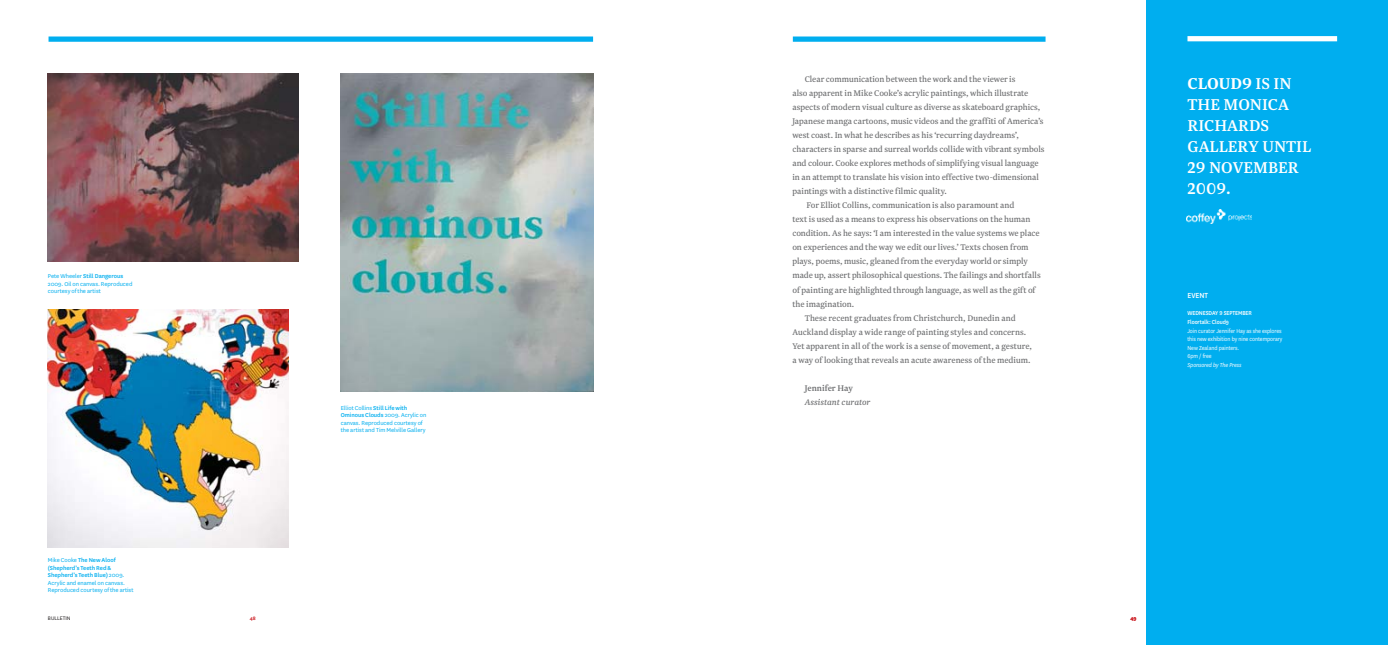
<style>
.page{position:relative;width:1388px;height:645px;background:#fff}
.page>*{position:absolute;margin:0;border:0;box-sizing:border-box;transform-origin:0 0}
.t1{font:500 18.38px/21px "Newzald";color:#fff}
.t2{font:9.62px "Newzald";color:#6d6e70}
.t3{font:italic 9.62px "Newzald";color:#6d6e70}
.t4{font:500 9.62px "Newzald";letter-spacing:-.005em;color:#6d6e70}
.t5{font:500 8.58px "National";color:#fff;scale:.9 1}
.t6{font:6.65px/8.5px "National";letter-spacing:-.015em;color:#fff;scale:.9 1}
.t7{font:500 6.65px/8.5px "National";letter-spacing:-.015em;color:#fff;scale:.9 1}
.t8{font:italic 6.65px "National";letter-spacing:-.015em;color:#fff;scale:.9 1}
.t9{font:6.56px/7.4px "National";letter-spacing:-.01em;color:#00aeef}
.t10{font:5.95px "National";color:#231f20}
.t11{font:600 5.69px "National";color:#cc1b22}
.s1{font-weight:500}
.s2{font-weight:700}
</style>
<div class="page">
<div style="left:1146px;top:0;width:241px;height:644px;background:#00aeef"></div>
<img style="left:341px;top:73px;width:252px;height:318px">
<img style="left:48px;top:309px;width:241px;height:238px">
<div style="left:49px;top:36px;width:544px;height:6px;background:#00aeef"></div>
<img style="left:48px;top:73px;width:251px;height:188px">
<div style="left:792px;top:36px;width:253px;height:6px;background:#00aeef"></div>
<div style="left:1187px;top:36px;width:149px;height:5px;background:#fff"></div>
<img style="left:1186px;top:209px;width:65px;height:15px">
<p class="t9" style="left:48px;top:273px;width:86px">Pete Wheeler <span class="s1">Still Dangerous<br></span>2009. Oil on canvas. Reproduced courtesy of the artist</p>
<p class="t9" style="left:48px;top:557px;width:87px">Mike Cooke <span class="s1">The New Aloof (Shepherd’s Teeth Red &amp;<br>Shepherd’s Teeth Blue)</span> 2009.<br>Acrylic and enamel on canvas.<br>Reproduced courtesy of the artist</p>
<p class="t9" style="left:341px;top:404px;width:87px">Elliot Collins <span class="s1">Still Life with<br>Ominous Clouds</span> 2009. Acrylic on canvas. Reproduced courtesy of the artist and Tim Melville Gallery</p>
<p class="t2" style="left:804px;top:76px;width:212px">Clear communication between the work and the viewer is</p>
<p class="t2" style="left:792px;top:90px;width:237px">also apparent in Mike Cooke’s acrylic paintings, which illustrate</p>
<p class="t2" style="left:792px;top:104px;width:249px">aspects of modern visual culture as diverse as skateboard graphics,</p>
<p class="t2" style="left:792px;top:118px;width:253px">Japanese manga cartoons, music videos and the graffiti of America’s</p>
<p class="t2" style="left:792px;top:132px;width:228px">west coast. In what he describes as his ‘recurring daydreams’,</p>
<p class="t2" style="left:792px;top:146px;width:254px">characters in sparse and surreal worlds collide with vibrant symbols</p>
<p class="t2" style="left:792px;top:160px;width:248px">and colour. Cooke explores methods of simplifying visual language</p>
<p class="t2" style="left:792px;top:174px;width:248px">in an attempt to translate his vision into effective two-dimensional</p>
<p class="t2" style="left:792px;top:188px;width:156px">paintings with a distinctive filmic quality.</p>
<p class="t2" style="left:806px;top:202px;width:209px">For Elliot Collins, communication is also paramount and</p>
<p class="t2" style="left:792px;top:216px;width:240px">text is used as a means to express his observations on the human</p>
<p class="t2" style="left:792px;top:230px;width:249px">condition. As he says: ‘I am interested in the value systems we place</p>
<p class="t2" style="left:792px;top:244px;width:238px">on experiences and the way we edit our lives.’ Texts chosen from</p>
<p class="t2" style="left:792px;top:258px;width:237px">plays, poems, music, gleaned from the everyday world or simply</p>
<p class="t2" style="left:792px;top:272px;width:250px">made up, assert philosophical questions. The failings and shortfalls</p>
<p class="t2" style="left:792px;top:286px;width:244px">of painting are highlighted through language, as well as the gift of</p>
<p class="t2" style="left:792px;top:300px;width:63px">the imagination.</p>
<p class="t2" style="left:804px;top:314px;width:212px">These recent graduates from Christchurch, Dunedin and</p>
<p class="t2" style="left:792px;top:328px;width:235px">Auckland display a wide range of painting styles and concerns.</p>
<p class="t2" style="left:792px;top:342px;width:241px">Yet apparent in all of the work is a sense of movement, a gesture,</p>
<p class="t2" style="left:792px;top:356px;width:240px">a way of looking that reveals an acute awareness of the medium.</p>
<p class="t4" style="left:804px;top:384px;width:50px">Jennifer Hay</p>
<p class="t3" style="left:804px;top:398px;width:67px">Assistant curator</p>
<p class="t10" style="left:48px;top:615px;width:24px">BULLETIN</p>
<p class="t11" style="left:250px;top:615px;width:7px">48</p>
<p class="t11" style="left:1130px;top:615px;width:7px">49</p>
<h1 class="t1" style="left:1187px;top:74px;width:125px"><span class="s2">CLOUD9</span> IS IN<br>THE MONICA<br>RICHARDS<br>GALLERY UNTIL<br>29 NOVEMBER<br>2009.</h1>
<p class="t5" style="left:1187px;top:292px;width:24px">EVENT</p>
<p class="t7" style="left:1187px;top:309px;width:73px">WEDNESDAY 9 SEPTEMBER<br>Floortalk: Cloud9</p>
<p class="t6" style="left:1187px;top:326px;width:107px">Join curator Jennifer Hay as she explores this new exhibition by nine contemporary<br>New Zealand painters.<br>6pm / free</p>
<p class="t8" style="left:1187px;top:362px;width:61px">Sponsored by The Press</p>
</div>
